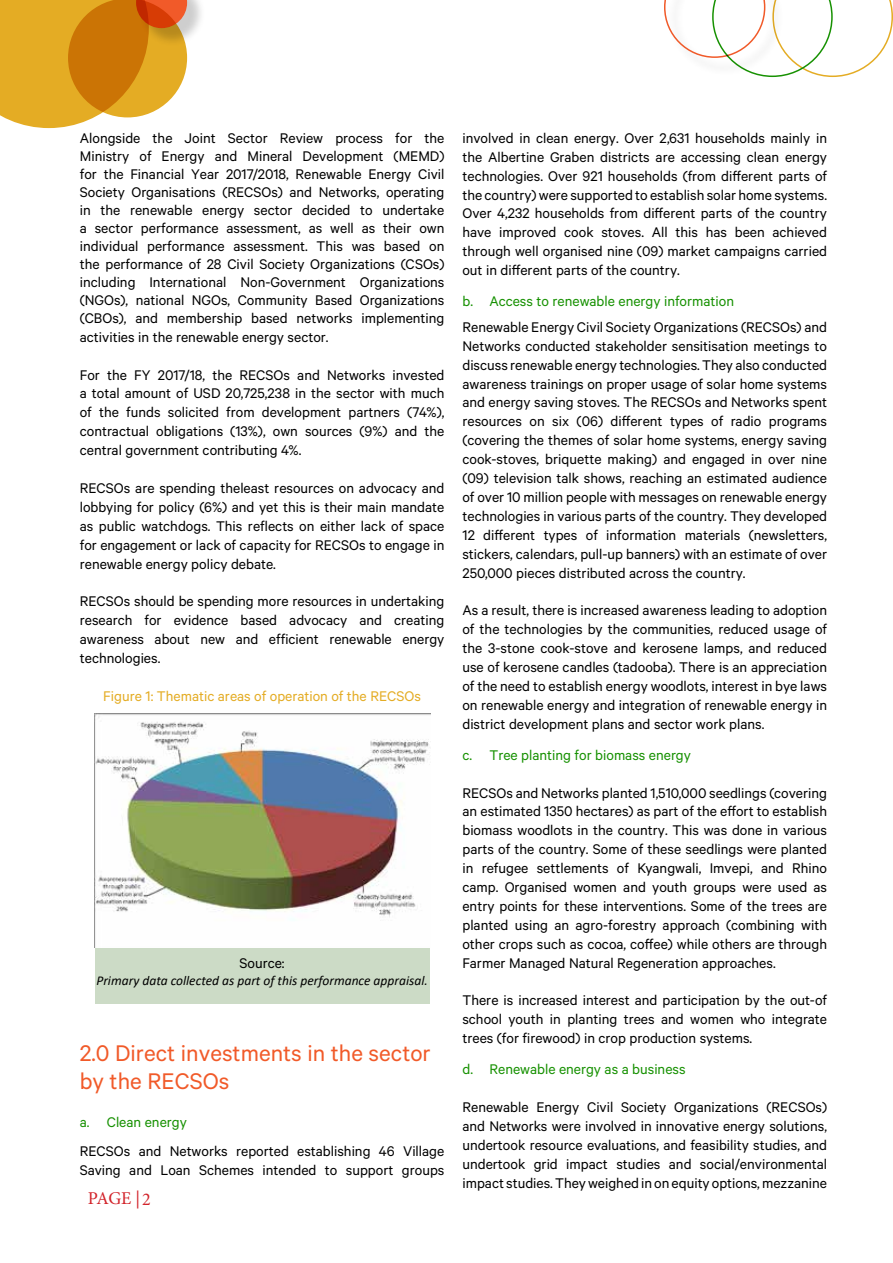
<style>
.page{position:relative;width:893px;height:1263px;background:#fff}
.page>*{position:absolute;margin:0;border:0;box-sizing:border-box;transform-origin:0 0}
.t1{font:25.5px/27.6px "Calibre";color:#f15a29}
.t2{font:18px "Minion Pro";color:#d2232a}
.t3{font:15.75px/18.9px "Calibre";color:#000;text-align:justify}
.t4{font:15.75px "Calibre";color:#179102}
.t5{font:15.75px "Calibre";color:#e4ac24}
.t6{font:italic 13.5px "Calibri";color:#000}
</style>
<div class="page">
<div style="left:139px;top:0;width:67px;height:47px;background:#000;opacity:.2"></div>
<svg style="left:0;top:0;width:187px;height:128px;background:#de9f2f"></svg>
<svg style="left:664px;top:0;width:229px;height:77px"></svg>
<div style="left:95px;top:946px;width:335px;height:58px;background:#ccdbc6"></div>
<img style="left:94px;top:714px;width:336px;height:233px">
<p class="t3" style="left:80px;top:128px;width:366px;line-height:18.1px">Alongside the Joint Sector Review process for the Ministry of Energy and Mineral Development (MEMD) for the Financial Year 2017/2018, Renewable Energy Civil Society Organisations (RECSOs) and Networks, operating in the renewable energy sector decided to undertake a sector performance assessment, as well as their own individual performance assessment. This was based on the performance of 28 Civil Society Organizations (CSOs) including International Non-Government Organizations (NGOs), national NGOs, Community Based Organizations (CBOs), and membership based networks implementing activities in the renewable energy sector.</p>
<p class="t3" style="left:80px;top:365px;width:366px">For the FY 2017/18, the RECSOs and Networks invested a total amount of USD 20,725,238 in the sector with much of the funds solicited from development partners (74%), contractual obligations (13%), own sources (9%) and the central government contributing 4%.</p>
<p class="t3" style="left:80px;top:478px;width:366px">RECSOs are spending theleast resources on advocacy and lobbying for policy (6%) and yet this is their main mandate as public watchdogs. This reflects on either lack of space for engagement or lack of capacity for RECSOs to engage in renewable energy policy debate.</p>
<p class="t3" style="left:80px;top:591px;width:366px">RECSOs should be spending more resources in undertaking research for evidence based advocacy and creating awareness about new and efficient renewable energy technologies.</p>
<p class="t5" style="left:103px;top:687px;width:319px">Figure 1: Thematic areas of operation of the RECSOs</p>
<p class="t3" style="left:240px;top:953px;width:46px">Source:</p>
<p class="t6" style="left:96px;top:971px;width:333px">Primary data collected as part of this performance appraisal.</p>
<h1 class="t1" style="left:80px;top:1038px;width:352px">2.0 Direct investments in the sector by the RECSOs</h1>
<p class="t4" style="left:80px;top:1113px;width:109px">a. Clean energy</p>
<p class="t3" style="left:80px;top:1141px;width:366px">RECSOs and Networks reported establishing 46 Village<br>Saving and Loan Schemes intended to support groups</p>
<p class="t2" style="left:88px;top:1186px;width:64px">PAGE | 2</p>
<p class="t3" style="left:462px;top:128px;width:366px">involved in clean energy. Over 2,631 households mainly in the Albertine Graben districts are accessing clean energy technologies. Over 921 households (from different parts of the country) were supported to establish solar home systems.<br>Over 4,232 households from different parts of the country have improved cook stoves. All this has been achieved through well organised nine (09) market campaigns carried out in different parts of the country.</p>
<p class="t4" style="left:462px;top:292px;width:273px">b. Access to renewable energy information</p>
<p class="t3" style="left:462px;top:317px;width:366px">Renewable Energy Civil Society Organizations (RECSOs) and Networks conducted stakeholder sensitisation meetings to discuss renewable energy technologies. They also conducted awareness trainings on proper usage of solar home systems and energy saving stoves. The RECSOs and Networks spent resources on six (06) different types of radio programs (covering the themes of solar home systems, energy saving cook-stoves, briquette making) and engaged in over nine (09) television talk shows, reaching an estimated audience of over 10 million people with messages on renewable energy technologies in various parts of the country. They developed 12 different types of information materials (newsletters, stickers, calendars, pull-up banners) with an estimate of over 250,000 pieces distributed across the country.</p>
<p class="t3" style="left:462px;top:600px;width:366px">As a result, there is increased awareness leading to adoption of the technologies by the communities, reduced usage of the 3-stone cook-stove and kerosene lamps, and reduced use of kerosene candles (tadooba). There is an appreciation of the need to establish energy woodlots, interest in bye laws on renewable energy and integration of renewable energy in district development plans and sector work plans.</p>
<p class="t4" style="left:462px;top:746px;width:230px">c. Tree planting for biomass energy</p>
<p class="t3" style="left:462px;top:783px;width:366px">RECSOs and Networks planted 1,510,000 seedlings (covering an estimated 1350 hectares) as part of the effort to establish biomass woodlots in the country. This was done in various parts of the country. Some of these seedlings were planted in refugee settlements of Kyangwali, Imvepi, and Rhino camp. Organised women and youth groups were used as entry points for these interventions. Some of the trees are planted using an agro-forestry approach (combining with other crops such as cocoa, coffee) while others are through Farmer Managed Natural Regeneration approaches.</p>
<p class="t3" style="left:462px;top:990px;width:366px">There is increased interest and participation by the out-of school youth in planting trees and women who integrate trees (for firewood) in crop production systems.</p>
<p class="t4" style="left:462px;top:1060px;width:225px">d. Renewable energy as a business</p>
<p class="t3" style="left:462px;top:1097px;width:366px">Renewable Energy Civil Society Organizations (RECSOs) and Networks were involved in innovative energy solutions, undertook resource evaluations, and feasibility studies, and undertook grid impact studies and social/environmental impact studies. They weighed in on equity options, mezzanine</p>
</div>
